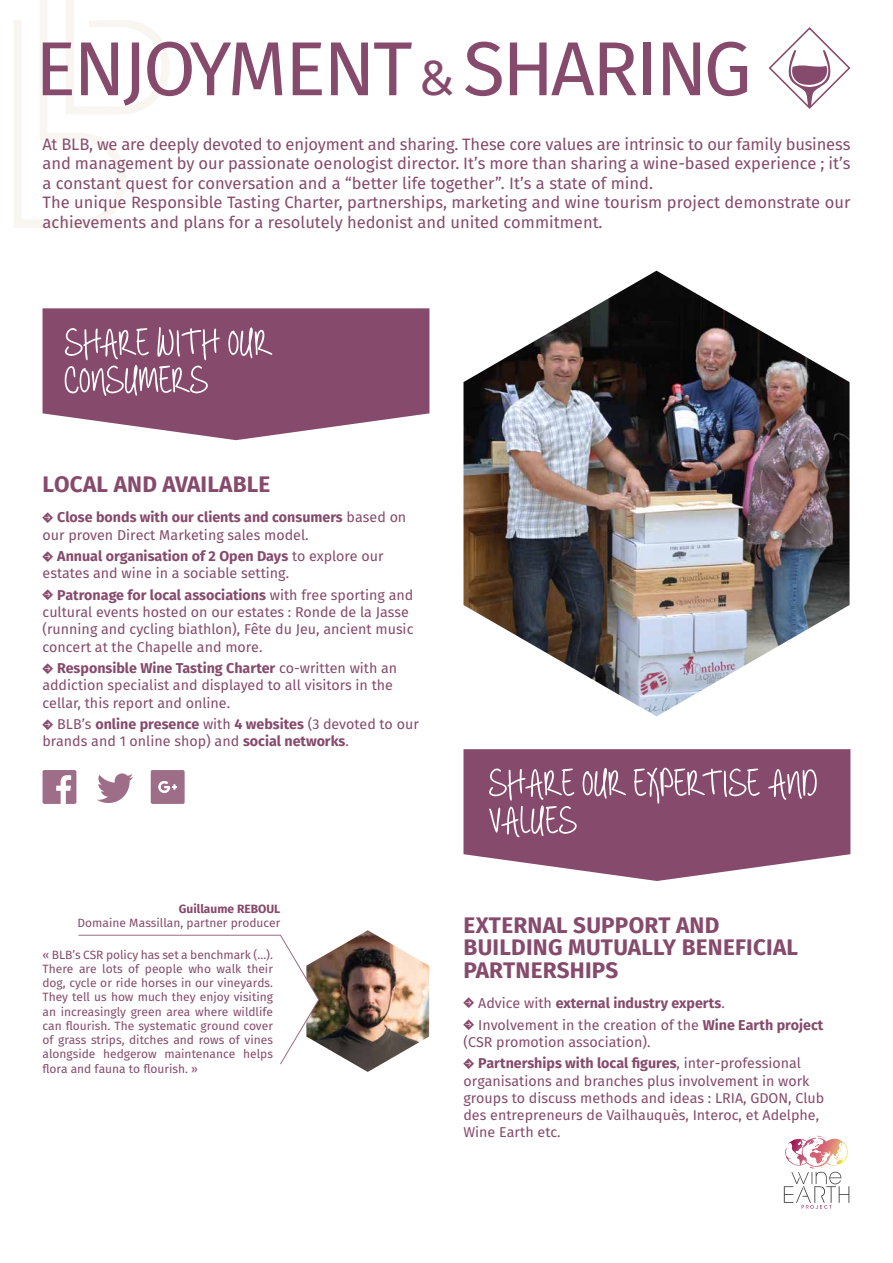
<style>
.page{position:relative;width:893px;height:1263px;background:#fff}
.page>*{position:absolute;margin:0;border:0;box-sizing:border-box;transform-origin:0 0}
.t1{font:76.5px "Fira Sans";letter-spacing:-.035em;color:#864a6c}
.t2{font:700 52.5px/37.5px "Always Forever";letter-spacing:.01em;color:#fff}
.t3{font:700 22.5px/22.5px "Fira Sans";letter-spacing:.01em;color:#864a6c}
.t4{font:16.5px/19.5px "Fira Sans";color:#864a6c}
.t5{font:14.25px/17.2px "Fira Sans";color:#864a6c}
.t6{font:12px/14.2px "Fira Sans";color:#864a6c;text-align:justify}
.t7{font:700 12px "Fira Sans";color:#864a6c}
.s1{font-size:49.5px}
.s2{font-family:"Arrowstfb";font-size:10.5px}
.s3{font-weight:700}
</style>
<div class="page">
<svg style="left:14px;top:0;width:155px;height:228px"></svg>
<img style="left:463px;top:271px;width:386px;height:445px">
<svg style="left:43px;top:308px;width:386px;height:132px;background:#925c7b"></svg>
<svg style="left:463px;top:749px;width:387px;height:132px;background:#925d7b"></svg>
<svg style="left:78px;top:930px;width:351px;height:142px"></svg>
<svg style="left:787px;top:1136px;width:38px;height:29px"></svg>
<svg style="left:784px;top:1172px;width:65px;height:37px"></svg>
<div style="left:43px;top:770px;width:33px;height:34px;background:#9e6e89;border-radius:2px"></div>
<svg style="left:56px;top:775px;width:15px;height:29px"></svg>
<svg style="left:151px;top:770px;width:34px;height:34px"></svg>
<svg style="left:97px;top:773px;width:36px;height:30px"></svg>
<svg style="left:768px;top:27px;width:83px;height:82px"></svg>
<h1 class="t1" style="left:35px;top:15px;width:718px">ENJOYMENT <span class="s1">&amp;</span> SHARING</h1>
<p class="t4" style="left:43px;top:134px;width:809px">At BLB, we are deeply devoted to enjoyment and sharing. These core values are intrinsic to our family business and management by our passionate oenologist director. It’s more than sharing a wine-based experience ; it’s a constant quest for conversation and a “better life together”. It’s a state of mind.<br>The unique Responsible Tasting Charter, partnerships, marketing and wine tourism project demonstrate our achievements and plans for a resolutely hedonist and united commitment.</p>
<h2 class="t2" style="left:65px;top:327px;width:209px">SHARE WITH OUR<br>CONSUMERS</h2>
<h3 class="t3" style="left:43px;top:473px;width:229px">LOCAL AND AVAILABLE</h3>
<p class="t5" style="left:43px;top:509px;width:365px"><span class="s2">E</span> <span class="s3">Close bonds with our clients and consumers</span> based on our proven Direct Marketing sales model.</p>
<p class="t5" style="left:43px;top:548px;width:343px"><span class="s2">E</span> <span class="s3">Annual organisation of 2 Open Days</span> to explore our estates and wine in a sociable setting.</p>
<p class="t5" style="left:43px;top:586px;width:372px"><span class="s2">E</span> <span class="s3">Patronage for local associations</span> with free sporting and cultural events hosted on our estates : Ronde de la Jasse (running and cycling biathlon), Fête du Jeu, ancient music concert at the Chapelle and more.</p>
<p class="t5" style="left:43px;top:660px;width:356px"><span class="s2">E</span> <span class="s3">Responsible Wine Tasting Charter</span> co-written with an addiction specialist and displayed to all visitors in the cellar, this report and online.</p>
<p class="t5" style="left:43px;top:716px;width:378px"><span class="s2">E</span> BLB’s <span class="s3">online presence</span> with <span class="s3">4 websites</span> (3 devoted to our brands and 1 online shop) and <span class="s3">social networks</span>.</p>
<p class="t7" style="left:179px;top:901px;width:103px">Guillaume REBOUL</p>
<p class="t6" style="left:78px;top:915px;width:204px">Domaine Massillan, partner producer</p>
<p class="t6" style="left:43px;top:947px;width:232px">« BLB’s CSR policy has set a benchmark (…).<br>There are lots of people who walk their dog, cycle or ride horses in our vineyards.<br>They tell us how much they enjoy visiting an increasingly green area where wildlife can flourish. The systematic ground cover of grass strips, ditches and rows of vines alongside hedgerow maintenance helps flora and fauna to flourish. »</p>
<h2 class="t2" style="left:489px;top:768px;width:330px">SHARE OUR EXPERTISE AND<br>VALUES</h2>
<h3 class="t3" style="left:464px;top:914px;width:336px">EXTERNAL SUPPORT AND<br>BUILDING MUTUALLY BENEFICIAL<br>PARTNERSHIPS</h3>
<p class="t5" style="left:463px;top:992px;width:361px;line-height:21.5px"><span class="s2">E</span> Advice with <span class="s3">external industry experts</span>.<br><span class="s2">E</span> Involvement in the creation of the <span class="s3">Wine Earth project</span></p>
<p class="t5" style="left:463px;top:1031px;width:339px;line-height:21.5px">(CSR promotion association).<br><span class="s2">E</span> <span class="s3">Partnerships with local figures</span>, inter-professional</p>
<p class="t5" style="left:463px;top:1072px;width:362px">organisations and branches plus involvement in work groups to discuss methods and ideas : LRIA, GDON, Club des entrepreneurs de Vailhauquès, Interoc, et Adelphe, Wine Earth etc.</p>
</div>
